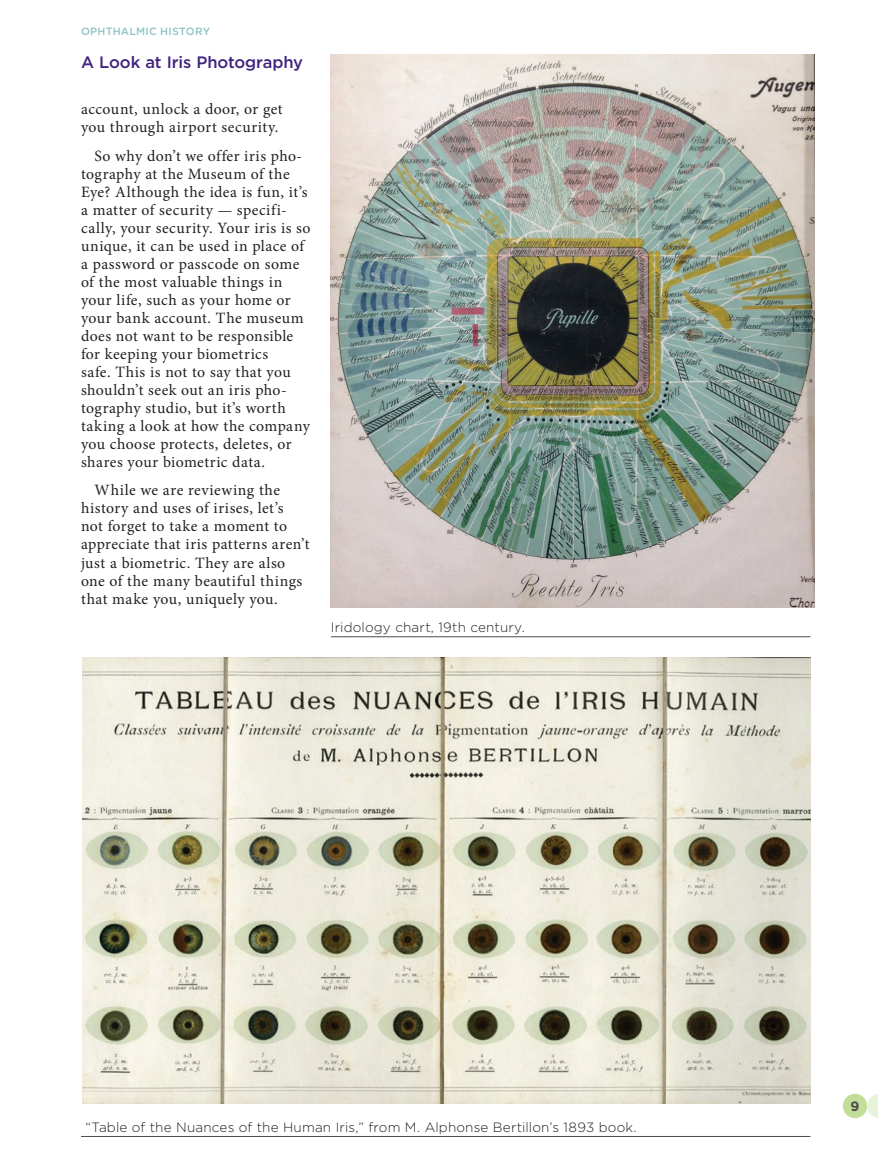
<style>
.page{position:relative;width:878px;height:1175px;background:#fff}
.page>*{position:absolute;margin:0;border:0;box-sizing:border-box;transform-origin:0 0}
.t1{font:500 16.5px "Gotham";letter-spacing:-.01em;color:#41237e}
.t2{font:15.75px/18px "Minion Pro";letter-spacing:.025em;color:#231f20}
.t3{font:300 13.5px "Gotham";letter-spacing:.01em;color:#231f20}
.t4{font:700 13.5px "Gotham";color:#4b4c4d}
.t5{font:500 10.5px "Gotham";letter-spacing:.025em;color:#8dc4c2}
</style>
<div class="page">
<div style="left:842px;top:1093px;width:25px;height:25px;background:#c2de99;border-radius:50%"></div>
<svg style="left:867px;top:1094px;width:11px;height:24px"></svg>
<img style="left:331px;top:54px;width:483px;height:554px">
<img style="left:83px;top:657px;width:727px;height:446px">
<hr style="left:81px;top:1136px;width:729px;height:1px;background:#4b4c4d">
<hr style="left:331px;top:636px;width:479px;height:1px;background:#4b4c4d">
<p class="t5" style="left:81px;top:25px;width:131px">OPHTHALMIC HISTORY</p>
<p class="t1" style="left:81px;top:51px;width:223px">A Look at Iris Photography</p>
<p class="t2" style="left:81px;top:100px;width:203px">account, unlock a door, or get you through airport security.</p>
<p class="t2" style="left:81px;top:147px;width:231px;text-indent:13px">So why don’t we offer iris pho&shy;tography at the Museum of the<br>Eye? Although the idea is fun, it’s a matter of security — specifi&shy;cally, your security. Your iris is so unique, it can be used in place of a password or passcode on some of the most valuable things in your life, such as your home or your bank account. The museum does not want to be responsible for keeping your biometrics<br>safe. This is not to say that you shouldn’t seek out an iris pho&shy;tography studio, but it’s worth taking a look at how the company you choose protects, deletes, or shares your biometric data.</p>
<p class="t2" style="left:81px;top:481px;width:230px;text-indent:13px">While we are reviewing the history and uses of irises, let’s not forget to take a moment to appreciate that iris patterns aren’t just a biometric. They are also one of the many beautiful things that make you, uniquely you.</p>
<p class="t3" style="left:331px;top:618px;width:195px">Iridology chart, 19th century.</p>
<p class="t3" style="left:85px;top:1118px;width:552px">“Table of the Nuances of the Human Iris,” from M. Alphonse Bertillon’s 1893 book.</p>
<p class="t4" style="left:850px;top:1096px;width:10px">9</p>
</div>
